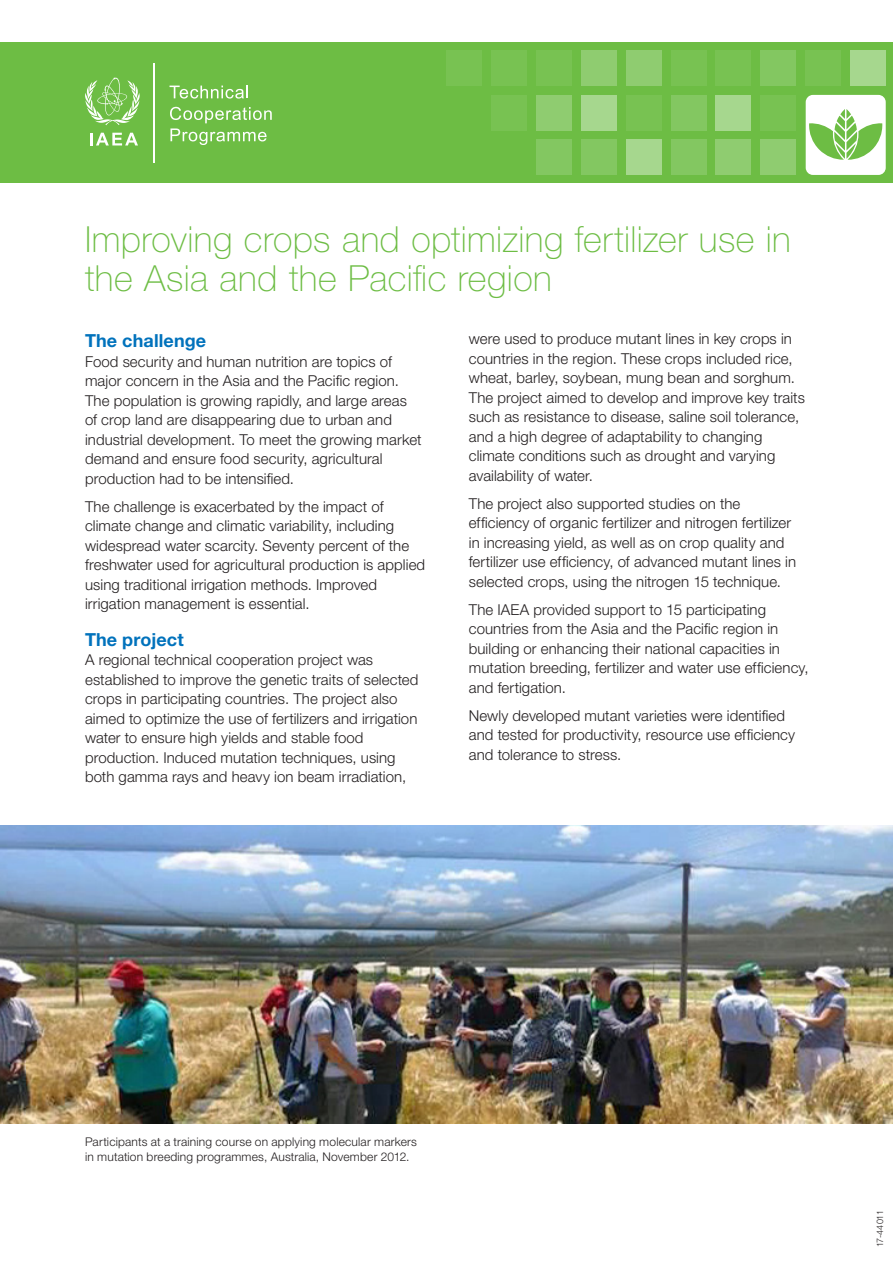
<style>
.page{position:relative;width:893px;height:1263px;background:#fff}
.page>*{position:absolute;margin:0;border:0;box-sizing:border-box;transform-origin:0 0}
.Heading{font:100 36px/39px "Helvetica Neue";letter-spacing:.01em;color:#6dbd44}
.Subhead{font:700 18px "Helvetica Neue";letter-spacing:.005em;color:#0072bc}
.t1{font:300 15px/19.5px "Helvetica Neue";letter-spacing:.005em;color:#231f20}
.t2{font:300 12px/15px "Helvetica Neue";letter-spacing:.015em;color:#231f20}
.t3{font:300 9px "Helvetica Neue";letter-spacing:-.01em;color:#231f20}
</style>
<div class="page">
<div style="left:0;top:42px;width:893px;height:141px;background:#6dbd44"></div>
<div style="left:806px;top:95px;width:80px;height:80px;background:#fff;border-radius:7px"></div>
<svg style="left:809px;top:109px;width:74px;height:51px"></svg>
<img style="left:0;top:825px;width:893px;height:298px">
<div style="left:850px;top:50px;width:36px;height:36px;background:#a6d78e"></div>
<div style="left:805px;top:50px;width:36px;height:36px;background:#78c252"></div>
<div style="left:760px;top:50px;width:36px;height:36px;background:#83c761"></div>
<div style="left:760px;top:95px;width:36px;height:35px;background:#78c252"></div>
<div style="left:760px;top:139px;width:36px;height:36px;background:#8fcc70"></div>
<div style="left:715px;top:50px;width:36px;height:36px;background:#78c252"></div>
<div style="left:715px;top:95px;width:36px;height:35px;background:#a6d78e"></div>
<div style="left:715px;top:139px;width:36px;height:36px;background:#8fcc70"></div>
<div style="left:671px;top:50px;width:35px;height:36px;background:#78c252"></div>
<div style="left:671px;top:95px;width:35px;height:35px;background:#83c761"></div>
<div style="left:671px;top:139px;width:35px;height:36px;background:#83c761"></div>
<div style="left:626px;top:50px;width:36px;height:36px;background:#8fcc70"></div>
<div style="left:626px;top:95px;width:36px;height:35px;background:#78c252"></div>
<div style="left:626px;top:139px;width:36px;height:36px;background:#a6d78e"></div>
<div style="left:581px;top:50px;width:36px;height:36px;background:#8fcc70"></div>
<div style="left:581px;top:95px;width:36px;height:35px;background:#a6d78e"></div>
<div style="left:581px;top:139px;width:36px;height:36px;background:#83c761"></div>
<div style="left:536px;top:50px;width:36px;height:36px;background:#78c252"></div>
<div style="left:536px;top:95px;width:36px;height:35px;background:#8fcc70"></div>
<div style="left:536px;top:139px;width:36px;height:36px;background:#83c761"></div>
<div style="left:491px;top:50px;width:36px;height:36px;background:#78c252"></div>
<div style="left:491px;top:95px;width:36px;height:35px;background:#78c252"></div>
<div style="left:446px;top:50px;width:36px;height:36px;background:#78c252"></div>
<svg style="left:85px;top:78px;width:55px;height:47px"></svg>
<svg style="left:90px;top:133px;width:48px;height:12px"></svg>
<hr style="left:154px;top:64px;width:1px;height:99px;background:#fff">
<svg style="left:170px;top:86px;width:78px;height:13px"></svg>
<svg style="left:170px;top:107px;width:102px;height:38px"></svg>
<p class="Heading" style="left:85px;top:220px;width:707px">Improving crops and optimizing fertilizer use in the Asia and the Pacific region</p>
<p class="Subhead" style="left:85px;top:329px;width:123px">The challenge</p>
<p class="t1" style="left:85px;top:351px;width:338px">Food security and human nutrition are topics of major concern in the Asia and the Pacific region.<br>The population is growing rapidly, and large areas of crop land are disappearing due to urban and industrial development. To meet the growing market demand and ensure food security, agricultural production had to be intensified.</p>
<p class="t1" style="left:85px;top:496px;width:342px">The challenge is exacerbated by the impact of climate change and climatic variability, including widespread water scarcity. Seventy percent of the freshwater used for agricultural production is applied using traditional irrigation methods. Improved irrigation management is essential.</p>
<p class="Subhead" style="left:85px;top:628px;width:100px">The project</p>
<p class="t1" style="left:85px;top:650px;width:335px">A regional technical cooperation project was established to improve the genetic traits of selected crops in participating countries. The project also aimed to optimize the use of fertilizers and irrigation water to ensure high yields and stable food production. Induced mutation techniques, using both gamma rays and heavy ion beam irradiation,</p>
<p class="t1" style="left:469px;top:329px;width:338px">were used to produce mutant lines in key crops in countries in the region. These crops included rice, wheat, barley, soybean, mung bean and sorghum.<br>The project aimed to develop and improve key traits such as resistance to disease, saline soil tolerance, and a high degree of adaptability to changing climate conditions such as drought and varying availability of water.</p>
<p class="t1" style="left:469px;top:493px;width:329px">The project also supported studies on the efficiency of organic fertilizer and nitrogen fertilizer in increasing yield, as well as on crop quality and fertilizer use efficiency, of advanced mutant lines in selected crops, using the nitrogen 15 technique.</p>
<p class="t1" style="left:469px;top:599px;width:341px">The IAEA provided support to 15 participating countries from the Asia and the Pacific region in building or enhancing their national capacities in mutation breeding, fertilizer and water use efficiency, and fertigation.</p>
<p class="t1" style="left:469px;top:705px;width:328px">Newly developed mutant varieties were identified and tested for productivity, resource use efficiency and tolerance to stress.</p>
<p class="t2" style="left:85px;top:1133px;width:333px">Participants at a training course on applying molecular markers in mutation breeding programmes, Australia, November 2012.</p>
<p class="t3" style="left:874px;top:1247px;width:38px;rotate:-90deg">17-44011</p>
</div>
